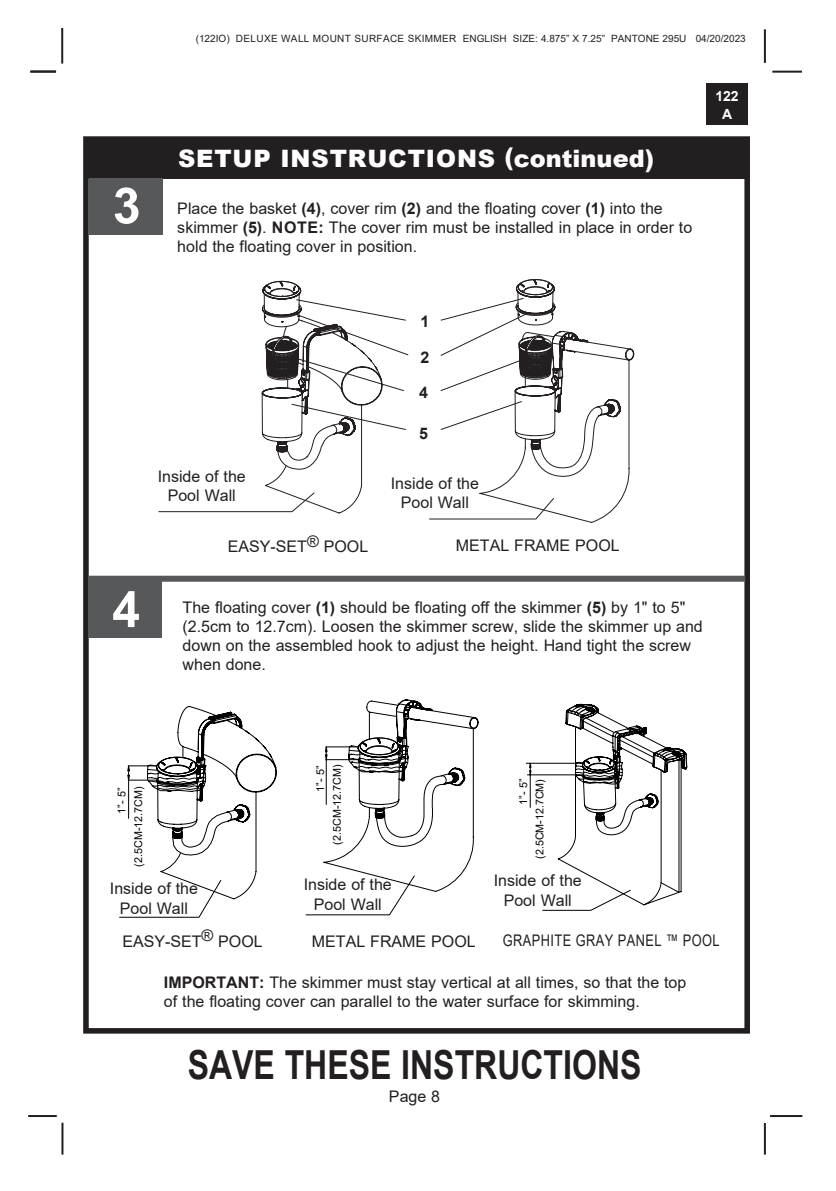
<style>
.page{position:relative;width:836px;height:1191px;background:#fff}
.page>*{position:absolute;margin:0;border:0;box-sizing:border-box;transform-origin:0 0}
.t1{font:700 50px "Arial";color:#fff}
.t2{font:700 40px "Arial";color:#231f20;scale:.8 1}
.t3{font:900 24px "Arial";letter-spacing:.035em;color:#fff}
.t4{font:16px/19.2px "Arial";color:#231f20;text-align:center}
.t5{font:16px "Arial";letter-spacing:.035em;color:#231f20;scale:.8 1}
.t6{font:700 16px "Arial";color:#231f20}
.t7{font:700 14px/18px "Arial";color:#fff;text-align:center}
.t8{font:10.8px/16.6px "Arial";color:#000;text-align:right}
.t9{font:10px "Arial";color:#231f20}
.s1{font-weight:700}
</style>
<div class="page">
<hr style="left:769px;top:1115px;width:33px;height:2px;background:#231f20">
<hr style="left:772px;top:71px;width:29px;height:2px;background:#231f20">
<hr style="left:763px;top:29px;width:2px;height:34px;background:#231f20">
<hr style="left:763px;top:1123px;width:2px;height:31px;background:#231f20">
<div style="left:706px;top:84px;width:41px;height:41px;background:#231f20"></div>
<hr style="left:61px;top:28px;width:2px;height:36px;background:#231f20">
<hr style="left:61px;top:1122px;width:2px;height:32px;background:#231f20">
<hr style="left:28px;top:1115px;width:29px;height:2px;background:#231f20">
<div style="left:83px;top:136px;width:666px;height:897px;border:6px solid #231f20"></div>
<div style="left:88px;top:140px;width:656px;height:39px;background:#231f20"></div>
<hr style="left:30px;top:71px;width:26px;height:2px;background:#231f20">
<div style="left:89px;top:178px;width:73px;height:56px;background:#57585a"></div>
<svg style="left:261px;top:279px;width:372px;height:243px"></svg>
<div style="left:88px;top:581px;width:74px;height:57px;background:#57585a"></div>
<div style="left:88px;top:576px;width:657px;height:6px;background:#57585a"></div>
<svg style="left:119px;top:706px;width:157px;height:211px"></svg>
<svg style="left:305px;top:699px;width:173px;height:216px"></svg>
<svg style="left:525px;top:703px;width:163px;height:207px"></svg>
<p class="t9" style="left:196px;top:31px;width:551px">(122IO) DELUXE WALL MOUNT SURFACE SKIMMER ENGLISH SIZE: 4.875” X 7.25” PANTONE 295U 04/20/2023</p>
<p class="t1" style="left:113px;top:170px;width:29px">3</p>
<p class="t3" style="left:178px;top:141px;width:477px">SETUP INSTRUCTIONS (continued)</p>
<p class="t4" style="left:177px;top:199px;width:487px">Place the basket <span class="s1">(4)</span>, cover rim <span class="s1">(2)</span> and the floating cover <span class="s1">(1)</span> into the</p>
<p class="t4" style="left:177px;top:218px;width:516px;text-align:left">skimmer <span class="s1">(5)</span>. <span class="s1">NOTE:</span> The cover rim must be installed in place in order to hold the floating cover in position.</p>
<p class="t7" style="left:715px;top:87px;width:25px">122<br>A</p>
<p class="t6" style="left:420px;top:310px;width:10px">1</p>
<p class="t6" style="left:420px;top:346px;width:10px">2</p>
<p class="t6" style="left:419px;top:381px;width:10px">4</p>
<p class="t6" style="left:419px;top:422px;width:10px">5</p>
<p class="t4" style="left:158px;top:466px;width:90px">Inside of the<br>Pool Wall</p>
<p class="t4" style="left:390px;top:474px;width:90px">Inside of the<br>Pool Wall</p>
<p class="t4" style="left:228px;top:536px;width:142px">EASY-SET® POOL</p>
<p class="t4" style="left:456px;top:536px;width:165px">METAL FRAME POOL</p>
<p class="t1" style="left:112px;top:574px;width:29px">4</p>
<p class="t4" style="left:182px;top:597px;width:521px;text-align:left">The floating cover <span class="s1">(1)</span> should be floating off the skimmer <span class="s1">(5)</span> by 1" to 5" (2.5cm to 12.7cm). Loosen the skimmer screw, slide the skimmer up and down on the assembled hook to adjust the height. Hand tight the screw when done.</p>
<p class="t8" style="left:113px;top:866px;width:81px;rotate:-90deg">1”- 5” (2.5CM-12.7CM)</p>
<p class="t8" style="left:312px;top:844px;width:81px;rotate:-90deg">1”- 5” (2.5CM-12.7CM)</p>
<p class="t8" style="left:515px;top:859px;width:82px;rotate:-90deg">1”- 5” (2.5CM-12.7CM)</p>
<p class="t4" style="left:110px;top:879px;width:90px">Inside of the<br>Pool Wall</p>
<p class="t4" style="left:493px;top:871px;width:90px">Inside of the<br>Pool Wall</p>
<p class="t4" style="left:122px;top:931px;width:142px">EASY-SET® POOL</p>
<p class="t4" style="left:312px;top:932px;width:165px">METAL FRAME POOL</p>
<p class="t4" style="left:303px;top:875px;width:90px">Inside of the<br>Pool Wall</p>
<p class="t5" style="left:502px;top:929px;width:272px">GRAPHITE GRAY PANEL ™ POOL</p>
<p class="t4" style="left:164px;top:972px;width:523px;text-align:left"><span class="s1">IMPORTANT:</span> The skimmer must stay vertical at all times, so that the top of the floating cover can parallel to the water surface for skimming.</p>
<h2 class="t2" style="left:188px;top:1036px;width:568px">SAVE THESE INSTRUCTIONS</h2>
<p class="t4" style="left:389px;top:1087px;width:53px">Page 8</p>
</div>
